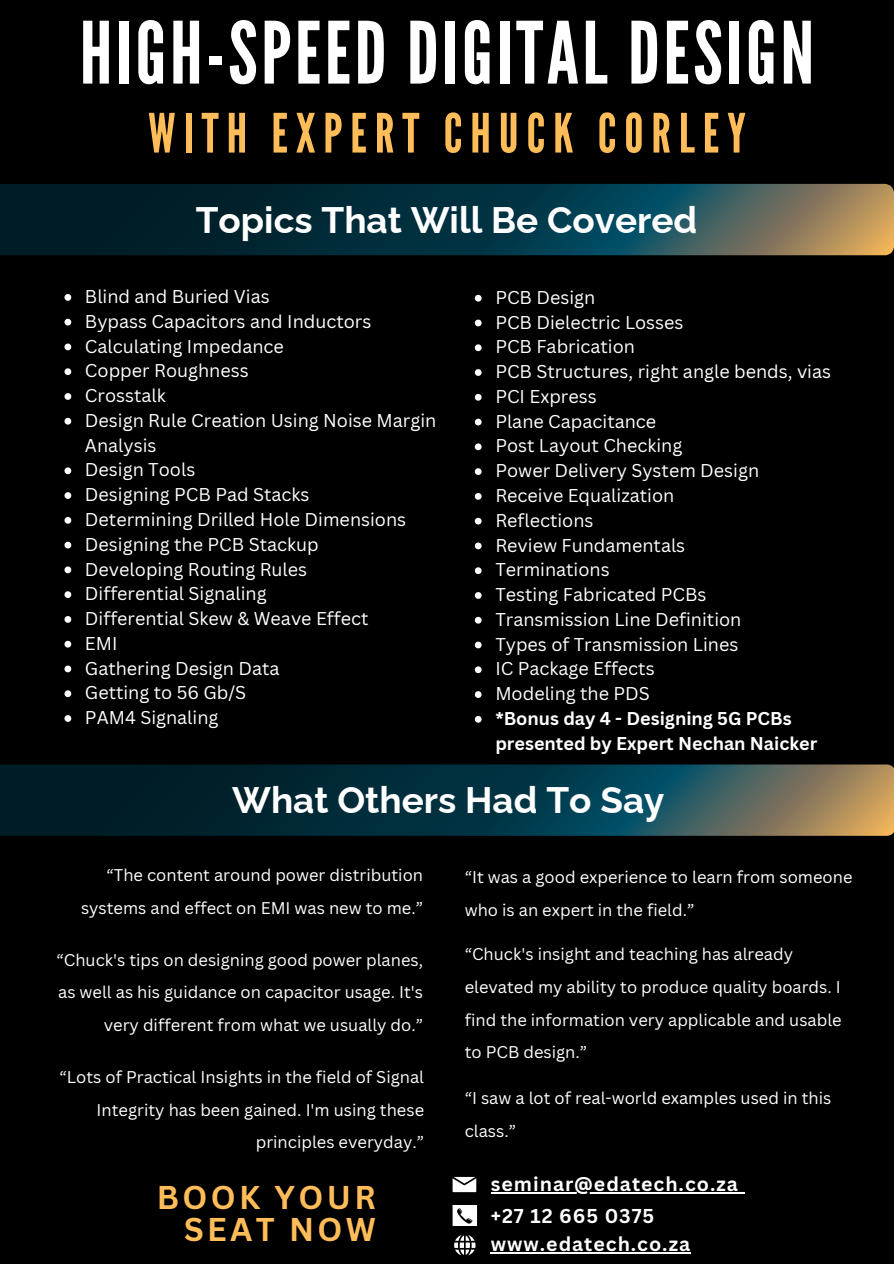
<style>
.page{position:relative;width:894px;height:1264px;background:#fff}
.page>*{position:absolute;margin:0;border:0;box-sizing:border-box;transform-origin:0 0}
.t1{font:85.5px "League Gothic";letter-spacing:.04em;color:#fff}
.t2{font:54px "League Gothic";letter-spacing:.145em;color:#ffbd59}
.t3{font:700 36.9px "Raleway";color:#fff}
.t4{font:700 32.1px/31.5px "Canva Sans";letter-spacing:.105em;color:#ffbd59;text-align:right}
.t5{font:700 24px "Canva Sans";color:#fff}
.t6{font:700 19.5px "Canva Sans";letter-spacing:.05em;color:#fff}
.t7{font:18px/24.8px "Canva Sans";color:#fff}
.t8{font:700 18px/24.8px "Canva Sans";color:#fff}
.t9{font:16.5px/32.7px "Canva Sans";color:#fff;text-align:right}
</style>
<div class="page">
<div style="left:0;top:0;width:893px;height:1263px;background:#000"></div>
<svg style="left:0;top:184px;width:893px;height:71px;background:#1e3f43"></svg>
<svg style="left:64px;top:294px;width:7px;height:7px"></svg>
<svg style="left:64px;top:319px;width:7px;height:6px"></svg>
<svg style="left:64px;top:343px;width:7px;height:7px"></svg>
<svg style="left:64px;top:368px;width:7px;height:7px"></svg>
<svg style="left:64px;top:393px;width:7px;height:7px"></svg>
<svg style="left:64px;top:418px;width:7px;height:6px"></svg>
<svg style="left:64px;top:467px;width:7px;height:7px"></svg>
<svg style="left:64px;top:492px;width:7px;height:7px"></svg>
<svg style="left:64px;top:517px;width:7px;height:6px"></svg>
<svg style="left:64px;top:541px;width:7px;height:7px"></svg>
<svg style="left:64px;top:566px;width:7px;height:7px"></svg>
<svg style="left:64px;top:591px;width:7px;height:7px"></svg>
<svg style="left:64px;top:616px;width:7px;height:6px"></svg>
<svg style="left:64px;top:640px;width:7px;height:7px"></svg>
<svg style="left:64px;top:665px;width:7px;height:7px"></svg>
<svg style="left:64px;top:690px;width:7px;height:7px"></svg>
<svg style="left:64px;top:715px;width:7px;height:7px"></svg>
<svg style="left:474px;top:295px;width:7px;height:6px"></svg>
<svg style="left:474px;top:319px;width:7px;height:7px"></svg>
<svg style="left:474px;top:344px;width:7px;height:7px"></svg>
<svg style="left:474px;top:369px;width:7px;height:7px"></svg>
<svg style="left:474px;top:394px;width:7px;height:6px"></svg>
<svg style="left:474px;top:418px;width:7px;height:7px"></svg>
<svg style="left:474px;top:443px;width:7px;height:7px"></svg>
<svg style="left:474px;top:468px;width:7px;height:7px"></svg>
<svg style="left:474px;top:493px;width:7px;height:7px"></svg>
<svg style="left:474px;top:518px;width:7px;height:6px"></svg>
<svg style="left:474px;top:542px;width:7px;height:7px"></svg>
<svg style="left:474px;top:567px;width:7px;height:7px"></svg>
<svg style="left:474px;top:592px;width:7px;height:7px"></svg>
<svg style="left:474px;top:617px;width:7px;height:6px"></svg>
<svg style="left:474px;top:641px;width:7px;height:7px"></svg>
<svg style="left:474px;top:666px;width:7px;height:7px"></svg>
<svg style="left:474px;top:691px;width:7px;height:7px"></svg>
<svg style="left:474px;top:716px;width:7px;height:6px"></svg>
<svg style="left:0;top:764px;width:893px;height:71px;background:#1d3e42"></svg>
<svg style="left:452px;top:1176px;width:24px;height:16px"></svg>
<svg style="left:452px;top:1205px;width:25px;height:20px"></svg>
<svg style="left:454px;top:1235px;width:21px;height:20px"></svg>
<hr style="left:490px;top:1192px;width:248px;height:1px;background:#fff">
<hr style="left:490px;top:1251px;width:201px;height:1px;background:#fff">
<h2 class="t1" style="left:80px;top:4px;width:735px">HIGH-SPEED DIGITAL DESIGN</h2>
<h3 class="t2" style="left:148px;top:102px;width:599px">WITH EXPERT CHUCK CORLEY</h3>
<h1 class="t3" style="left:196px;top:198px;width:503px">Topics That Will Be Covered</h1>
<p class="t7" style="left:85px;top:284px;width:186px">Blind and Buried Vias</p>
<p class="t7" style="left:85px;top:308px;width:288px">Bypass Capacitors and Inductors</p>
<p class="t7" style="left:85px;top:333px;width:200px">Calculating Impedance</p>
<p class="t7" style="left:85px;top:358px;width:165px">Copper Roughness</p>
<p class="t7" style="left:85px;top:383px;width:82px">Crosstalk</p>
<p class="t7" style="left:85px;top:407px;width:353px">Design Rule Creation Using Noise Margin<br>Analysis</p>
<p class="t7" style="left:85px;top:457px;width:112px">Design Tools</p>
<p class="t7" style="left:85px;top:482px;width:226px">Designing PCB Pad Stacks</p>
<p class="t7" style="left:85px;top:506px;width:322px">Determining Drilled Hole Dimensions</p>
<p class="t7" style="left:85px;top:531px;width:235px">Designing the PCB Stackup</p>
<p class="t7" style="left:85px;top:556px;width:224px">Developing Routing Rules</p>
<p class="t7" style="left:85px;top:581px;width:183px">Differential Signaling</p>
<p class="t7" style="left:85px;top:605px;width:285px">Differential Skew &amp; Weave Effect</p>
<p class="t7" style="left:85px;top:630px;width:34px">EMI</p>
<p class="t7" style="left:85px;top:655px;width:196px">Gathering Design Data</p>
<p class="t7" style="left:85px;top:680px;width:163px">Getting to 56 Gb/S</p>
<p class="t7" style="left:85px;top:704px;width:135px">PAM4 Signaling</p>
<p class="t7" style="left:495px;top:284px;width:101px">PCB Design</p>
<p class="t7" style="left:495px;top:309px;width:190px">PCB Dielectric Losses</p>
<p class="t7" style="left:495px;top:334px;width:141px">PCB Fabrication</p>
<p class="t7" style="left:495px;top:359px;width:337px">PCB Structures, right angle bends, vias</p>
<p class="t7" style="left:495px;top:383px;width:103px">PCI Express</p>
<p class="t7" style="left:495px;top:408px;width:162px">Plane Capacitance</p>
<p class="t7" style="left:495px;top:433px;width:188px">Post Layout Checking</p>
<p class="t7" style="left:495px;top:458px;width:265px">Power Delivery System Design</p>
<p class="t7" style="left:495px;top:482px;width:180px">Receive Equalization</p>
<p class="t7" style="left:495px;top:507px;width:100px">Reflections</p>
<p class="t7" style="left:495px;top:532px;width:191px">Review Fundamentals</p>
<p class="t7" style="left:495px;top:557px;width:116px">Terminations</p>
<p class="t7" style="left:495px;top:581px;width:212px">Testing Fabricated PCBs</p>
<p class="t7" style="left:495px;top:606px;width:247px">Transmission Line Definition</p>
<p class="t7" style="left:495px;top:631px;width:244px">Types of Transmission Lines</p>
<p class="t7" style="left:495px;top:656px;width:161px">IC Package Effects</p>
<p class="t7" style="left:495px;top:680px;width:156px">Modeling the PDS</p>
<p class="t8" style="left:495px;top:705px;width:323px">*Bonus day 4 - Designing 5G PCBs presented by Expert Nechan Naicker</p>
<p class="t3" style="left:232px;top:778px;width:433px">What Others Had To Say</p>
<h3 class="t5" style="left:229px;top:794px;width:419px">What Others Attendees Had To Say:</h3>
<h5 class="t9" style="left:81px;top:858px;width:343px">“The content around power distribution systems and effect on EMI was new to me.”</h5>
<p class="t9" style="left:464px;top:860px;width:389px;text-align:left">“It was a good experience to learn from someone who is an expert in the field.”</p>
<p class="t9" style="left:56px;top:942px;width:368px">“Chuck's tips on designing good power planes, as well as his guidance on capacitor usage. It's very different from what we usually do.”</p>
<p class="t9" style="left:60px;top:1060px;width:366px">“Lots of Practical Insights in the field of Signal<br>Integrity has been gained. I'm using these principles everyday.”</p>
<h4 class="t4" style="left:157px;top:1180px;width:220px">BOOK YOUR<br>SEAT NOW</h4>
<p class="t9" style="left:464px;top:937px;width:378px;text-align:left">“Chuck's insight and teaching has already elevated my ability to produce quality boards. I find the information very applicable and usable to PCB design.”</p>
<p class="t9" style="left:464px;top:1081px;width:368px;text-align:left">“I saw a lot of real-world examples used in this class.”</p>
<p class="t6" style="left:490px;top:1170px;width:248px">seminar@edatech.co.za</p>
<h6 class="t6" style="left:490px;top:1202px;width:165px">+27 12 665 0375</h6>
<p class="t6" style="left:490px;top:1229px;width:201px">www.edatech.co.za</p>
</div>
